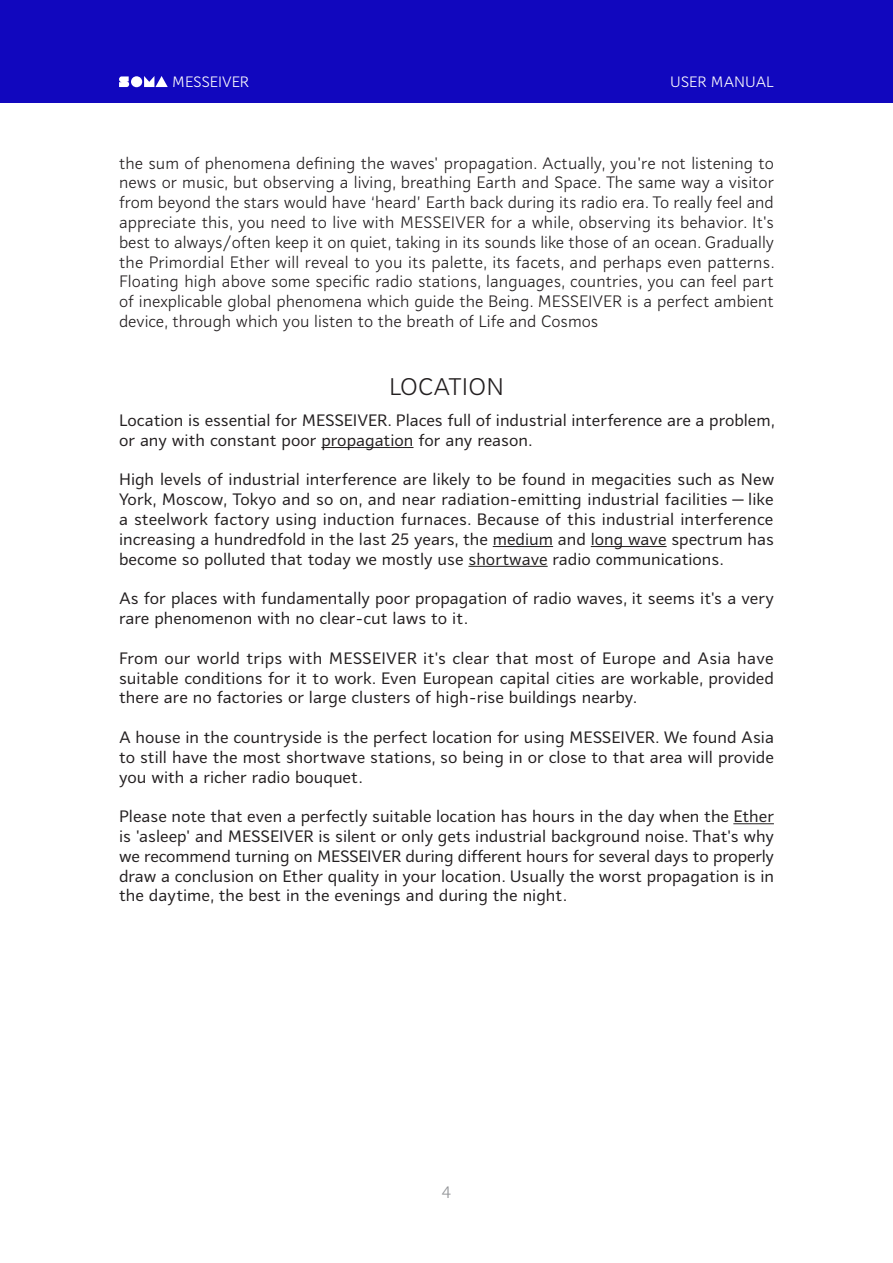
<style>
.page{position:relative;width:893px;height:1263px;background:#fff}
.page>*{position:absolute;margin:0;border:0;box-sizing:border-box;transform-origin:0 0}
.zagl{font:300 24px "Mediator";letter-spacing:.01em;color:#231f20}
.text{font:16.5px/19.8px "Mediator";color:#231f20;text-align:justify}
.text-2{font:300 16.5px/19.8px "Mediator";color:#231f20}
.t1{font:300 16.5px "Mediator";color:#939598}
.t2{font:300 15px "Mediator";color:#fff}
</style>
<div class="page">
<div style="left:0;top:0;width:893px;height:103px;background:#1107be"></div>
<svg style="left:144px;top:76px;width:24px;height:11px"></svg>
<svg style="left:119px;top:76px;width:10px;height:11px"></svg>
<div style="left:131px;top:76px;width:11px;height:11px;background:#fff;border-radius:50%"></div>
<hr style="left:321px;top:447px;width:92px;height:1px;background:#231f20">
<hr style="left:493px;top:546px;width:60px;height:1px;background:#231f20">
<hr style="left:591px;top:546px;width:76px;height:1px;background:#231f20">
<hr style="left:468px;top:566px;width:80px;height:1px;background:#231f20">
<hr style="left:733px;top:823px;width:41px;height:1px;background:#231f20">
<p class="t2" style="left:172px;top:72px;width:78px">MESSEIVER</p>
<p class="t2" style="left:670px;top:72px;width:105px">USER MANUAL</p>
<p class="text-2" style="left:119px;top:153px;width:656px">the sum of phenomena defining the waves' propagation. Actually, you're not listening to news or music, but observing a living, breathing Earth and Space. The same way a visitor from beyond the stars would have ‘heard’ Earth back during its radio era. To really feel and appreciate this, you need to live with MESSEIVER for a while, observing its behavior. It's best to always/often keep it on quiet, taking in its sounds like those of an ocean. Gradually the Primordial Ether will reveal to you its palette, its facets, and perhaps even patterns.<br>Floating high above some specific radio stations, languages, countries, you can feel part of inexplicable global phenomena which guide the Being. MESSEIVER is a perfect ambient device, through which you listen to the breath of Life and Cosmos</p>
<p class="zagl" style="left:389px;top:372px;width:116px">LOCATION</p>
<p class="text" style="left:119px;top:410px;width:658px">Location is essential for MESSEIVER. Places full of industrial interference are a problem, or any with constant poor propagation for any reason.</p>
<p class="text" style="left:119px;top:470px;width:657px">High levels of industrial interference are likely to be found in megacities such as New York, Moscow, Tokyo and so on, and near radiation-emitting industrial facilities — like a steelwork factory using induction furnaces. Because of this industrial interference increasing a hundredfold in the last 25 years, the medium and long wave spectrum has become so polluted that today we mostly use shortwave radio communications.</p>
<p class="text" style="left:119px;top:589px;width:656px">As for places with fundamentally poor propagation of radio waves, it seems it's a very rare phenomenon with no clear-cut laws to it.</p>
<p class="text" style="left:119px;top:648px;width:656px">From our world trips with MESSEIVER it's clear that most of Europe and Asia have suitable conditions for it to work. Even European capital cities are workable, provided there are no factories or large clusters of high-rise buildings nearby.</p>
<p class="text" style="left:119px;top:727px;width:656px">A house in the countryside is the perfect location for using MESSEIVER. We found Asia to still have the most shortwave stations, so being in or close to that area will provide you with a richer radio bouquet.</p>
<p class="text" style="left:119px;top:806px;width:656px">Please note that even a perfectly suitable location has hours in the day when the Ether is 'asleep' and MESSEIVER is silent or only gets industrial background noise. That's why we recommend turning on MESSEIVER during different hours for several days to properly draw a conclusion on Ether quality in your location. Usually the worst propagation is in the daytime, the best in the evenings and during the night.</p>
<p class="t1" style="left:442px;top:1182px;width:11px">4</p>
</div>
